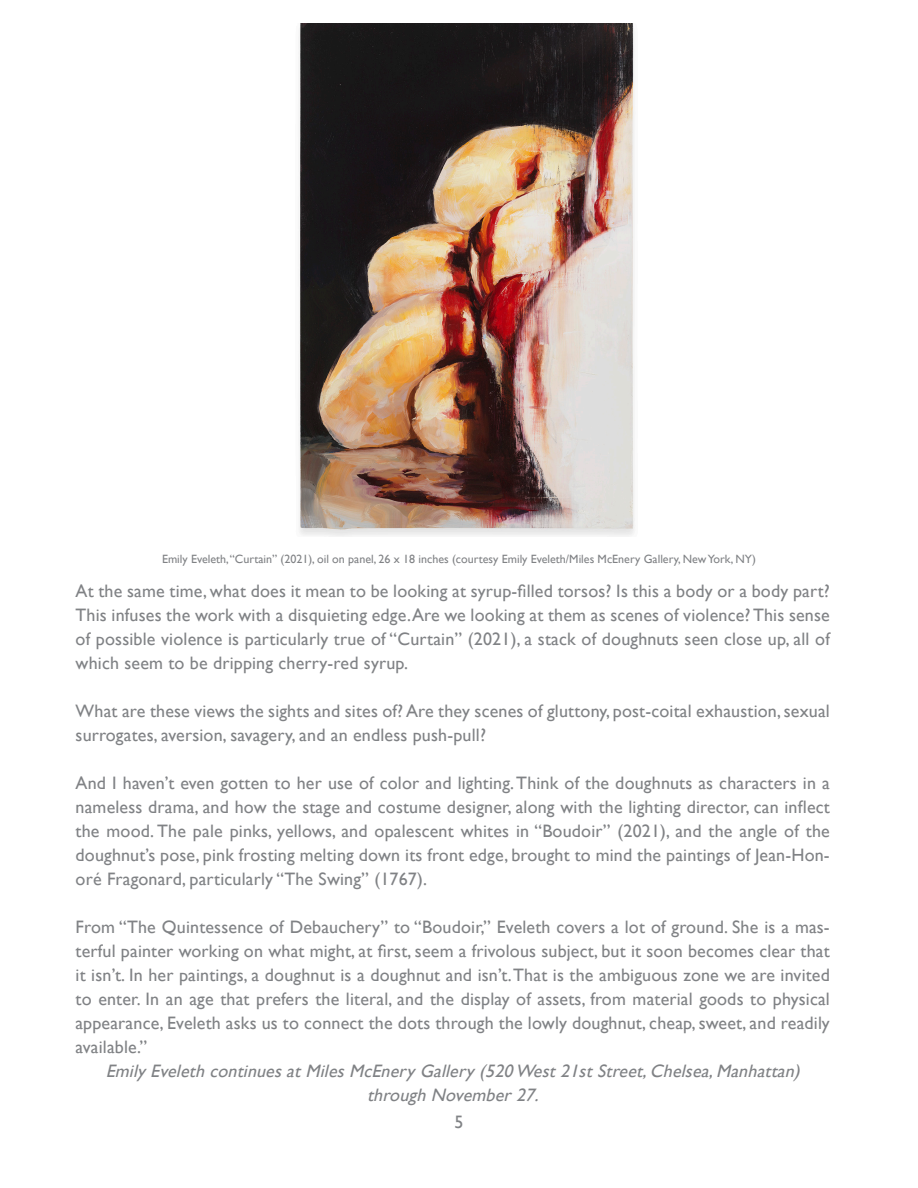
<style>
.page{position:relative;width:918px;height:1188px;background:#fff}
.page>*{position:absolute;margin:0;border:0;box-sizing:border-box;transform-origin:0 0}
.t1{font:18px/24px "Gill Sans";letter-spacing:.01em;color:#808285;text-align:justify}
.t2{font:italic 18px/24px "Gill Sans";color:#808285;text-align:center}
.t3{font:12px "Gill Sans";color:#808285}
</style>
<div class="page">
<img style="left:299px;top:24px;width:336px;height:513px">
<p class="t3" style="left:162px;top:552px;width:595px">Emily Eveleth, “Curtain” (2021), oil on panel, 26 x 18 inches (courtesy Emily Eveleth/Miles McEnery Gallery, New York, NY)</p>
<p class="t1" style="left:76px;top:579px;width:756px">At the same time, what does it mean to be looking at syrup-filled torsos? Is this a body or a body part?<br>This infuses the work with a disquieting edge. Are we looking at them as scenes of violence? This sense of possible violence is particularly true of “Curtain” (2021), a stack of doughnuts seen close up, all of which seem to be dripping cherry-red syrup.</p>
<p class="t1" style="left:76px;top:699px;width:756px">What are these views the sights and sites of? Are they scenes of gluttony, post-coital exhaustion, sexual surrogates, aversion, savagery, and an endless push-pull?</p>
<p class="t1" style="left:76px;top:771px;width:756px">And I haven’t even gotten to her use of color and lighting. Think of the doughnuts as characters in a nameless drama, and how the stage and costume designer, along with the lighting director, can inflect the mood. The pale pinks, yellows, and opalescent whites in “Boudoir” (2021), and the angle of the doughnut’s pose, pink frosting melting down its front edge, brought to mind the paintings of Jean-Hon&shy;oré Fragonard, particularly “The Swing” (1767).</p>
<p class="t1" style="left:76px;top:915px;width:756px">From “The Quintessence of Debauchery” to “Boudoir,” Eveleth covers a lot of ground. She is a mas&shy;terful painter working on what might, at first, seem a frivolous subject, but it soon becomes clear that it isn’t. In her paintings, a doughnut is a doughnut and isn’t. That is the ambiguous zone we are invited to enter. In an age that prefers the literal, and the display of assets, from material goods to physical appearance, Eveleth asks us to connect the dots through the lowly doughnut, cheap, sweet, and readily available.”</p>
<p class="t2" style="left:106px;top:1059px;width:700px">Emily Eveleth continuesatMilesMcEnery Gallery (520 West21stStreet,Chelsea,Manhattan) through November27.</p>
<p class="t1" style="left:454px;top:1110px;width:10px">5</p>
</div>
